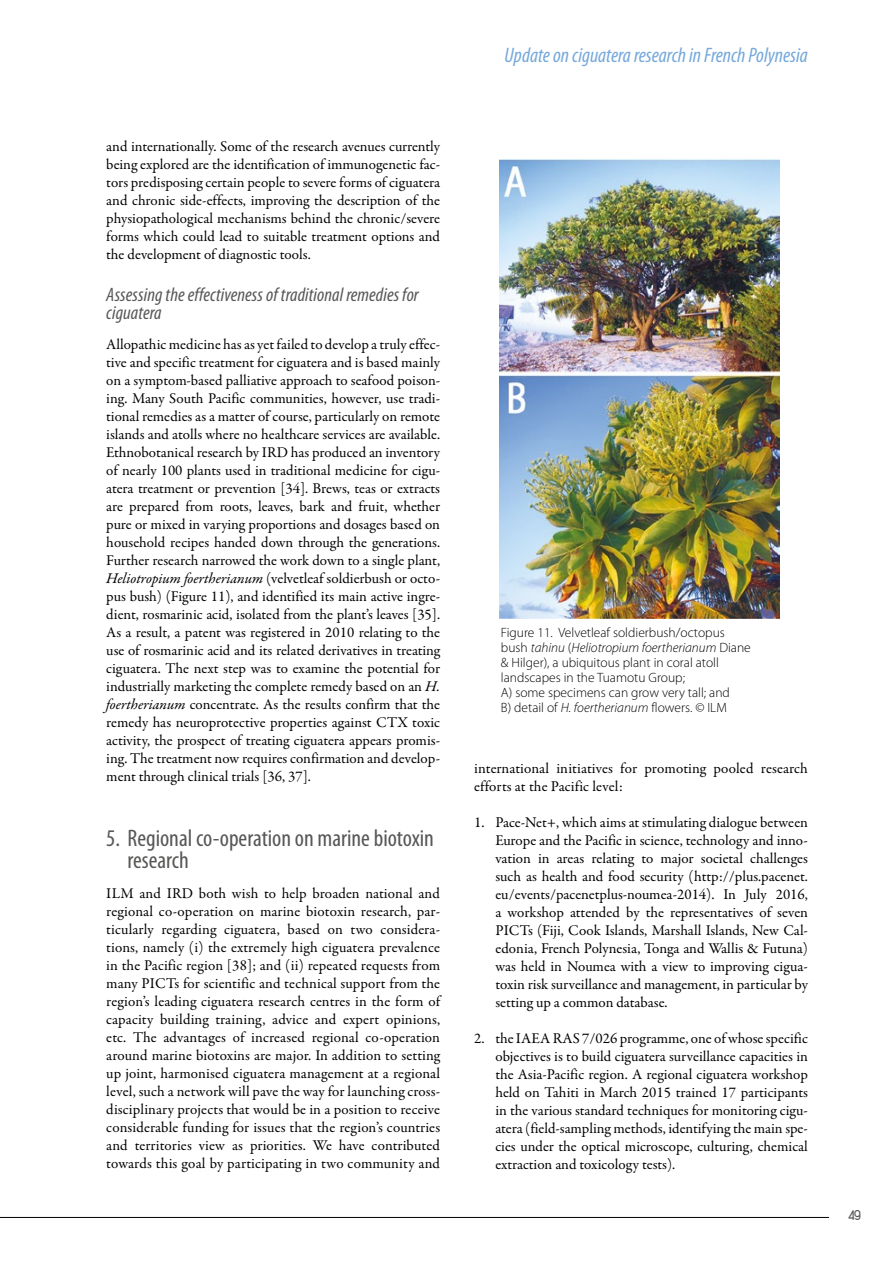
<style>
.page{position:relative;width:893px;height:1263px;background:#fff}
.page>*{position:absolute;margin:0;border:0;box-sizing:border-box;transform-origin:0 0}
.t1{font:condensed 24px/22.5px "Myriad Pro";color:#575756}
.t2{font:italic condensed 21px "Myriad Pro";color:#75a8db}
.t3{font:italic condensed 19.5px/18px "Myriad Pro";letter-spacing:.005em;color:#575756}
.t4{font:15px/18px "Garamond Premr Pro";color:#000;text-align:justify}
.t5{font:15px "Duepuntozero";color:#575756}
.t6{font:300 13.5px/15px "Myriad Pro";color:#000}
.s1{font-style:italic}
</style>
<div class="page">
<hr style="left:0;top:1217px;width:829px;height:1px;background:#000">
<img style="left:500px;top:159px;width:280px;height:460px">
<p class="t4" style="left:106px;top:138px;width:335px">and internationally. Some of the research avenues currently being explored are the identification of immunogenetic fac&shy;tors predisposing certain people to severe forms of ciguatera and chronic side-effects, improving the description of the physiopathological mechanisms behind the chronic/severe forms which could lead to suitable treatment options and the development of diagnostic tools.</p>
<h3 class="t3" style="left:106px;top:286px;width:314px">Assessing the effectiveness of traditional remedies for ciguatera</h3>
<p class="t4" style="left:106px;top:336px;width:335px">Allopathic medicine has as yet failed to develop a truly effec&shy;tive and specific treatment for ciguatera and is based mainly on a symptom-based palliative approach to seafood poison&shy;ing. Many South Pacific communities, however, use tradi&shy;tional remedies as a matter of course, particularly on remote islands and atolls where no healthcare services are available.<br>Ethnobotanical research by IRD has produced an inventory of nearly 100 plants used in traditional medicine for cigu&shy;atera treatment or prevention [34]. Brews, teas or extracts are prepared from roots, leaves, bark and fruit, whether pure or mixed in varying proportions and dosages based on household recipes handed down through the generations.<br>Further research narrowed the work down to a single plant, <span class="s1">Heliotropium foertherianum</span> (velvetleaf soldierbush or octo&shy;pus bush) (Figure 11), and identified its main active ingre&shy;dient, rosmarinic acid, isolated from the plant’s leaves [35].<br>As a result, a patent was registered in 2010 relating to the use of rosmarinic acid and its related derivatives in treating ciguatera. The next step was to examine the potential for industrially marketing the complete remedy based on an <span class="s1">H. foertherianum</span> concentrate. As the results confirm that the remedy has neuroprotective properties against CTX toxic activity, the prospect of treating ciguatera appears promis&shy;ing. The treatment now requires confirmation and develop&shy;ment through clinical trials [36, 37].</p>
<h1 class="t1" style="left:128px;top:826px;width:308px;text-indent:-21px">5. Regional co-operation on marine biotoxin research</h1>
<p class="t4" style="left:106px;top:885px;width:335px">ILM and IRD both wish to help broaden national and regional co-operation on marine biotoxin research, par&shy;ticularly regarding ciguatera, based on two considera&shy;tions, namely (i) the extremely high ciguatera prevalence in the Pacific region [38]; and (ii) repeated requests from many PICTs for scientific and technical support from the region’s leading ciguatera research centres in the form of capacity building training, advice and expert opinions, etc. The advantages of increased regional co-operation around marine biotoxins are major. In addition to setting up joint, harmonised ciguatera management at a regional level, such a network will pave the way for launching cross&shy;disciplinary projects that would be in a position to receive considerable funding for issues that the region’s countries and territories view as priorities. We have contributed towards this goal by participating in two community and</p>
<h2 class="t2" style="left:504px;top:42px;width:305px">Update on ciguatera research in French Polynesia</h2>
<p class="t6" style="left:501px;top:625px;width:251px">Figure 11. Velvetleaf soldierbush/octopus bush <span class="s1">tahinu</span> (<span class="s1">Heliotropium foertherianum</span> Diane &amp; Hilger), a ubiquitous plant in coral atoll landscapes in the Tuamotu Group;<br>A) some specimens can grow very tall; and<br>B) detail of <span class="s1">H. foertherianum</span> flowers. © ILM</p>
<p class="t4" style="left:474px;top:760px;width:335px">international initiatives for promoting pooled research efforts at the Pacific level:</p>
<p class="t4" style="left:495px;top:814px;width:314px;text-indent:-21px">1. Pace-Net+, which aims at stimulating dialogue between Europe and the Pacific in science, technology and inno&shy;vation in areas relating to major societal challenges such as health and food security (http://plus.pacenet. eu/events/pacenetplus-noumea-2014). In July 2016, a workshop attended by the representatives of seven PICTs (Fiji, Cook Islands, Marshall Islands, New Cal&shy;edonia, French Polynesia, Tonga and Wallis &amp; Futuna) was held in Noumea with a view to improving cigua&shy;toxin risk surveillance and management, in particular by setting up a common database.</p>
<p class="t4" style="left:495px;top:1030px;width:314px;text-indent:-21px">2. the IAEA RAS 7/026 programme, one of whose specific objectives is to build ciguatera surveillance capacities in the Asia-Pacific region. A regional ciguatera workshop held on Tahiti in March 2015 trained 17 participants in the various standard techniques for monitoring cigu&shy;atera (field-sampling methods, identifying the main spe&shy;cies under the optical microscope, culturing, chemical extraction and toxicology tests).</p>
<p class="t5" style="left:848px;top:1207px;width:14px">49</p>
</div>
